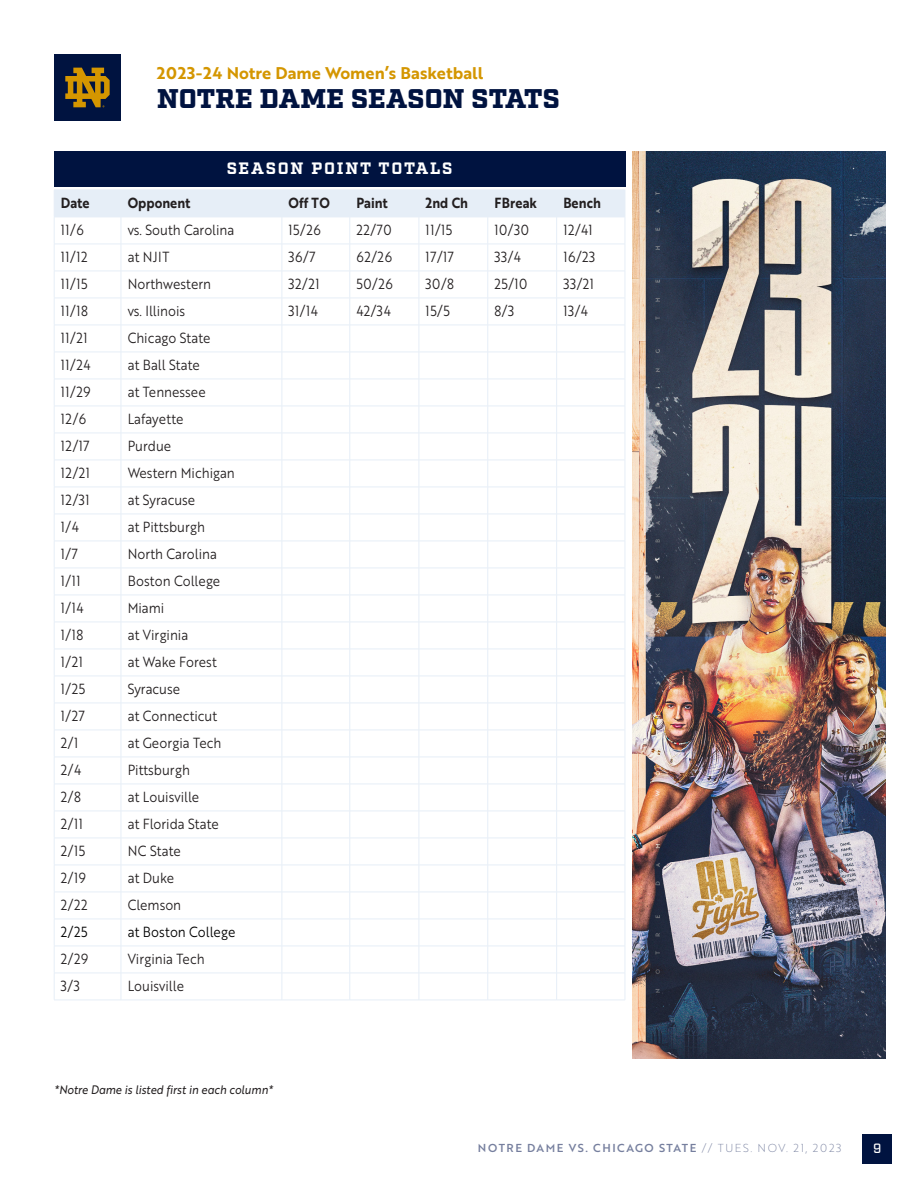
<style>
.page{position:relative;width:918px;height:1188px;background:#fff}
.page>*{position:absolute;margin:0;border:0;box-sizing:border-box;transform-origin:0 0}
.t1{font:900 27px "Factoria";color:#001340}
.t2{font:16.5px "Brother 1816 Bold";color:#d49600}
.t3{font:700 16.5px "Factoria";letter-spacing:.1em;color:#fff}
.MBB_Notes_Schedule_Text{font:14.25px "Brother 1816 Book";color:#231f20;scale:.9 1}
.MBB_Notes_Schedule_Text-2{font:14.25px "Brother 1816 Bold";color:#231f20;scale:.9 1}
.MBB_Notes_Schedule_Text-3{font:14.25px "Brother 1816 Book";letter-spacing:.015em;color:#000;scale:.9 1}
.t4{font:500 13.5px "Factoria";color:#fff}
.MBB_Notes_Schedule_Text-4{font:12px "Brother 1816 Regular Italic";color:#231f20;scale:.9 1}
.t5{font:11.25px "Brother 1816 Medium";letter-spacing:.14em;color:#767f9e}
.s1{font-family:"Brother 1816 Thin"}
</style>
<div class="page">
<div style="left:863px;top:1134px;width:29px;height:29px;background:#001340"></div>
<div style="left:54px;top:54px;width:67px;height:67px;background:#001340"></div>
<svg style="left:65px;top:68px;width:45px;height:39px"></svg>
<hr style="left:54px;top:1000px;width:67px;height:1px;background:#e6eef7">
<hr style="left:121px;top:1000px;width:161px;height:1px;background:#e6eef7">
<hr style="left:282px;top:1000px;width:68px;height:1px;background:#e6eef7">
<hr style="left:350px;top:1000px;width:69px;height:1px;background:#e6eef7">
<hr style="left:419px;top:1000px;width:69px;height:1px;background:#e6eef7">
<hr style="left:488px;top:1000px;width:69px;height:1px;background:#e6eef7">
<hr style="left:557px;top:1000px;width:68px;height:1px;background:#e6eef7">
<svg style="left:54px;top:190px;width:572px;height:810px"></svg>
<hr style="left:121px;top:919px;width:161px;height:1px;background:#e6eef7">
<hr style="left:54px;top:946px;width:67px;height:1px;background:#e6eef7">
<hr style="left:121px;top:946px;width:161px;height:1px;background:#e6eef7">
<div style="left:54px;top:151px;width:571px;height:36px;background:#001340"></div>
<img style="left:633px;top:151px;width:253px;height:907px">
<p class="t2" style="left:157px;top:60px;width:328px">2023-24 Notre Dame Women’s Basketball</p>
<p class="t1" style="left:157px;top:83px;width:404px">NOTRE DAME SEASON STATS</p>
<p class="t3" style="left:227px;top:158px;width:227px">SEASON POINT TOTALS</p>
<p class="MBB_Notes_Schedule_Text-2" style="left:61px;top:192px;width:33px">Date</p>
<p class="MBB_Notes_Schedule_Text-2" style="left:128px;top:192px;width:71px">Opponent</p>
<p class="MBB_Notes_Schedule_Text-2" style="left:289px;top:192px;width:48px">Off TO</p>
<p class="MBB_Notes_Schedule_Text-2" style="left:357px;top:192px;width:36px">Paint</p>
<p class="MBB_Notes_Schedule_Text-2" style="left:426px;top:192px;width:49px">2nd Ch</p>
<p class="MBB_Notes_Schedule_Text-2" style="left:495px;top:192px;width:49px">FBreak</p>
<p class="MBB_Notes_Schedule_Text-2" style="left:563px;top:192px;width:43px">Bench</p>
<p class="MBB_Notes_Schedule_Text" style="left:61px;top:219px;width:27px">11/6</p>
<p class="MBB_Notes_Schedule_Text" style="left:128px;top:219px;width:120px">vs. South Carolina</p>
<p class="MBB_Notes_Schedule_Text" style="left:289px;top:219px;width:37px">15/26</p>
<p class="MBB_Notes_Schedule_Text" style="left:357px;top:219px;width:40px">22/70</p>
<p class="MBB_Notes_Schedule_Text" style="left:426px;top:219px;width:31px">11/15</p>
<p class="MBB_Notes_Schedule_Text" style="left:495px;top:219px;width:40px">10/30</p>
<p class="MBB_Notes_Schedule_Text" style="left:563px;top:219px;width:34px">12/41</p>
<p class="MBB_Notes_Schedule_Text" style="left:61px;top:246px;width:31px">11/12</p>
<p class="MBB_Notes_Schedule_Text" style="left:128px;top:246px;width:48px">at NJIT</p>
<p class="MBB_Notes_Schedule_Text" style="left:289px;top:246px;width:31px">36/7</p>
<p class="MBB_Notes_Schedule_Text" style="left:357px;top:246px;width:41px">62/26</p>
<p class="MBB_Notes_Schedule_Text" style="left:426px;top:246px;width:33px">17/17</p>
<p class="MBB_Notes_Schedule_Text" style="left:495px;top:246px;width:31px">33/4</p>
<p class="MBB_Notes_Schedule_Text" style="left:563px;top:246px;width:37px">16/23</p>
<p class="MBB_Notes_Schedule_Text" style="left:61px;top:273px;width:31px">11/15</p>
<p class="MBB_Notes_Schedule_Text" style="left:128px;top:273px;width:94px">Northwestern</p>
<p class="MBB_Notes_Schedule_Text" style="left:289px;top:273px;width:36px">32/21</p>
<p class="MBB_Notes_Schedule_Text" style="left:357px;top:273px;width:42px">50/26</p>
<p class="MBB_Notes_Schedule_Text" style="left:426px;top:273px;width:33px">30/8</p>
<p class="MBB_Notes_Schedule_Text" style="left:495px;top:273px;width:38px">25/10</p>
<p class="MBB_Notes_Schedule_Text" style="left:563px;top:273px;width:36px">33/21</p>
<p class="MBB_Notes_Schedule_Text" style="left:61px;top:300px;width:32px">11/18</p>
<p class="MBB_Notes_Schedule_Text" style="left:128px;top:300px;width:65px">vs. Illinois</p>
<p class="MBB_Notes_Schedule_Text" style="left:289px;top:300px;width:34px">31/14</p>
<p class="MBB_Notes_Schedule_Text" style="left:357px;top:300px;width:40px">42/34</p>
<p class="MBB_Notes_Schedule_Text" style="left:426px;top:300px;width:28px">15/5</p>
<p class="MBB_Notes_Schedule_Text" style="left:495px;top:300px;width:23px">8/3</p>
<p class="MBB_Notes_Schedule_Text" style="left:563px;top:300px;width:29px">13/4</p>
<p class="MBB_Notes_Schedule_Text" style="left:61px;top:327px;width:31px">11/21</p>
<p class="MBB_Notes_Schedule_Text" style="left:128px;top:327px;width:94px">Chicago State</p>
<p class="MBB_Notes_Schedule_Text" style="left:61px;top:354px;width:34px">11/24</p>
<p class="MBB_Notes_Schedule_Text" style="left:128px;top:354px;width:82px">at Ball State</p>
<p class="MBB_Notes_Schedule_Text" style="left:61px;top:381px;width:34px">11/29</p>
<p class="MBB_Notes_Schedule_Text" style="left:128px;top:381px;width:88px">at Tennessee</p>
<p class="MBB_Notes_Schedule_Text" style="left:61px;top:408px;width:30px">12/6</p>
<p class="MBB_Notes_Schedule_Text" style="left:128px;top:408px;width:64px">Lafayette</p>
<p class="MBB_Notes_Schedule_Text" style="left:61px;top:435px;width:33px">12/17</p>
<p class="MBB_Notes_Schedule_Text" style="left:128px;top:435px;width:50px">Purdue</p>
<p class="MBB_Notes_Schedule_Text" style="left:61px;top:462px;width:34px">12/21</p>
<p class="MBB_Notes_Schedule_Text" style="left:128px;top:462px;width:120px">Western Michigan</p>
<p class="MBB_Notes_Schedule_Text" style="left:61px;top:489px;width:33px">12/31</p>
<p class="MBB_Notes_Schedule_Text" style="left:128px;top:489px;width:77px">at Syracuse</p>
<p class="MBB_Notes_Schedule_Text" style="left:61px;top:516px;width:21px">1/4</p>
<p class="MBB_Notes_Schedule_Text" style="left:128px;top:516px;width:87px">at Pittsburgh</p>
<p class="MBB_Notes_Schedule_Text" style="left:61px;top:543px;width:20px">1/7</p>
<p class="MBB_Notes_Schedule_Text" style="left:128px;top:543px;width:101px">North Carolina</p>
<p class="MBB_Notes_Schedule_Text" style="left:61px;top:570px;width:23px">1/11</p>
<p class="MBB_Notes_Schedule_Text" style="left:128px;top:570px;width:104px">Boston College</p>
<p class="MBB_Notes_Schedule_Text" style="left:61px;top:597px;width:27px">1/14</p>
<p class="MBB_Notes_Schedule_Text" style="left:128px;top:597px;width:42px">Miami</p>
<p class="MBB_Notes_Schedule_Text" style="left:61px;top:624px;width:26px">1/18</p>
<p class="MBB_Notes_Schedule_Text" style="left:128px;top:624px;width:69px">at Virginia</p>
<p class="MBB_Notes_Schedule_Text" style="left:61px;top:651px;width:26px">1/21</p>
<p class="MBB_Notes_Schedule_Text" style="left:128px;top:651px;width:100px">at Wake Forest</p>
<p class="MBB_Notes_Schedule_Text" style="left:61px;top:678px;width:29px">1/25</p>
<p class="MBB_Notes_Schedule_Text" style="left:128px;top:678px;width:60px">Syracuse</p>
<p class="MBB_Notes_Schedule_Text" style="left:61px;top:705px;width:28px">1/27</p>
<p class="MBB_Notes_Schedule_Text" style="left:128px;top:705px;width:101px">at Connecticut</p>
<p class="MBB_Notes_Schedule_Text" style="left:61px;top:732px;width:21px">2/1</p>
<p class="MBB_Notes_Schedule_Text" style="left:128px;top:732px;width:106px">at Georgia Tech</p>
<p class="MBB_Notes_Schedule_Text" style="left:61px;top:759px;width:24px">2/4</p>
<p class="MBB_Notes_Schedule_Text" style="left:128px;top:759px;width:71px">Pittsburgh</p>
<p class="MBB_Notes_Schedule_Text" style="left:61px;top:786px;width:24px">2/8</p>
<p class="MBB_Notes_Schedule_Text" style="left:128px;top:786px;width:81px">at Louisville</p>
<p class="MBB_Notes_Schedule_Text" style="left:61px;top:813px;width:26px">2/11</p>
<p class="MBB_Notes_Schedule_Text" style="left:128px;top:813px;width:103px">at Florida State</p>
<p class="MBB_Notes_Schedule_Text" style="left:61px;top:840px;width:29px">2/15</p>
<p class="MBB_Notes_Schedule_Text" style="left:128px;top:840px;width:61px">NC State</p>
<p class="MBB_Notes_Schedule_Text" style="left:61px;top:867px;width:29px">2/19</p>
<p class="MBB_Notes_Schedule_Text" style="left:128px;top:867px;width:53px">at Duke</p>
<p class="MBB_Notes_Schedule_Text" style="left:61px;top:894px;width:31px">2/22</p>
<p class="MBB_Notes_Schedule_Text" style="left:128px;top:894px;width:61px">Clemson</p>
<p class="MBB_Notes_Schedule_Text-3" style="left:61px;top:921px;width:31px">2/25</p>
<p class="MBB_Notes_Schedule_Text-3" style="left:128px;top:921px;width:121px">at Boston College</p>
<p class="MBB_Notes_Schedule_Text" style="left:61px;top:948px;width:32px">2/29</p>
<p class="MBB_Notes_Schedule_Text" style="left:128px;top:948px;width:87px">Virginia Tech</p>
<p class="MBB_Notes_Schedule_Text" style="left:61px;top:975px;width:22px">3/3</p>
<p class="MBB_Notes_Schedule_Text" style="left:128px;top:975px;width:64px">Louisville</p>
<p class="MBB_Notes_Schedule_Text-4" style="left:54px;top:1081px;width:244px">*Notre Dame is listed first in each column*</p>
<p class="t5" style="left:478px;top:1140px;width:365px">NOTRE DAME VS. CHICAGO STATE <span class="s1">// TUES. NOV. 21, 2023</span></p>
<p class="t4" style="left:873px;top:1140px;width:10px">9</p>
</div>
